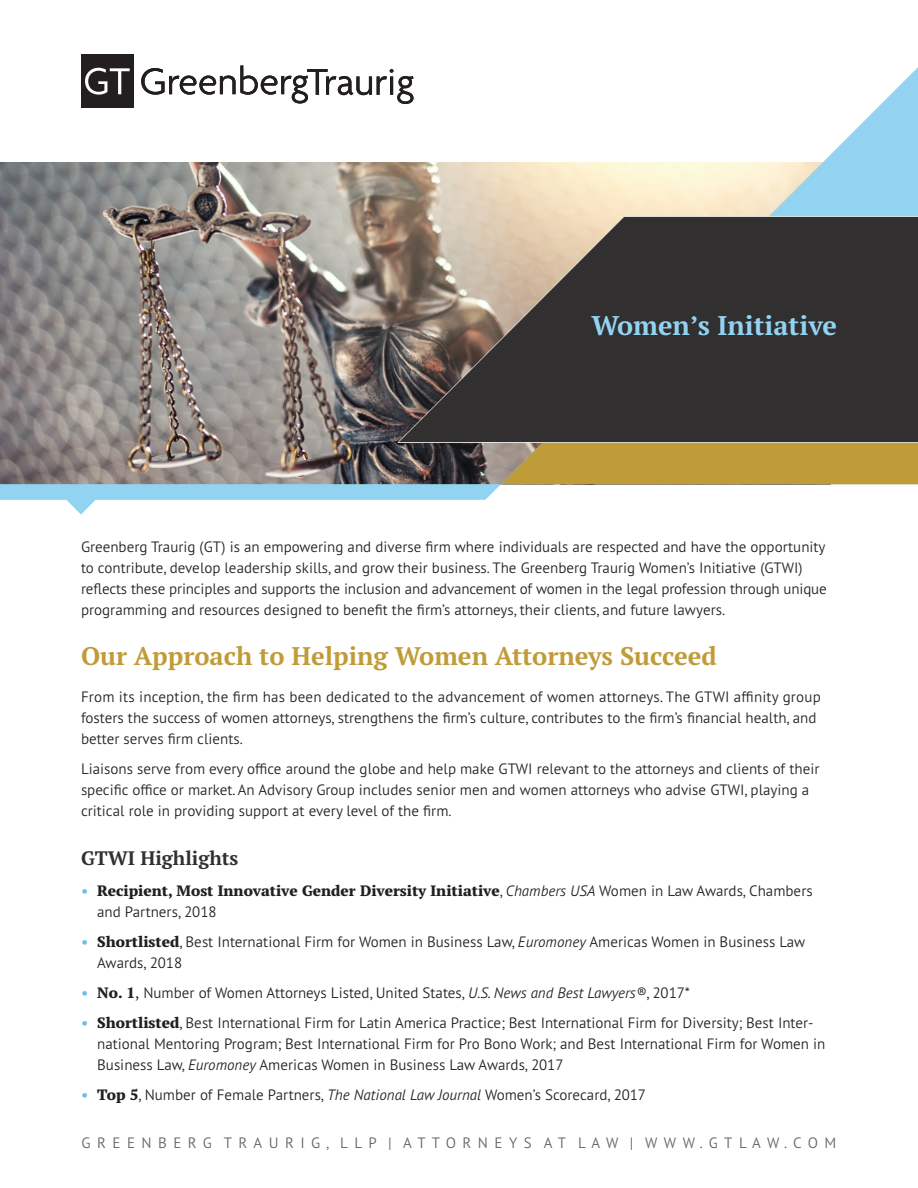
<style>
.page{position:relative;width:918px;height:1188px;background:#fff}
.page>*{position:absolute;margin:0;border:0;box-sizing:border-box;transform-origin:0 0}
.t1{font:700 27px "PT Serif Pro";color:#92d3f1}
.t2{font:700 25.5px "PT Serif Pro";color:#c09c38}
.t3{font:700 19.5px "PT Serif Pro";color:#312f30}
.t4{font:300 15px/21px "PT Sans Pro";color:#231f20}
.t5{font:800 15px "PT Serif Pro";color:#231f20}
.t6{font:300 15px "PT Sans Pro";letter-spacing:.43em;color:#636366}
.s1{font-weight:700;color:#6bc1e9}
.s2{font-family:"PT Sans Pro";font-weight:300}
.s3{font-family:"PT Sans Pro";font-weight:300;font-style:italic}
.s4{font-family:"PT Serif Pro";font-weight:700;color:#6bc1e9}
.s5{font-family:"PT Serif Pro";font-weight:800}
.s6{font-style:italic}
.s7{font-family:"PT Serif Pro";font-weight:400}
</style>
<div class="page">
<svg style="left:823px;top:67px;width:95px;height:95px"></svg>
<svg style="left:141px;top:66px;width:272px;height:38px"></svg>
<div style="left:81px;top:54px;width:52px;height:54px;background:#231f20"></div>
<svg style="left:85px;top:68px;width:45px;height:27px"></svg>
<svg style="left:0;top:162px;width:918px;height:353px;background:#858179"></svg>
<h1 class="t1" style="left:591px;top:307px;width:247px">Women’s Initiative</h1>
<p class="t4" style="left:81px;top:535px;width:747px">Greenberg Traurig (GT) is an empowering and diverse firm where individuals are respected and have the opportunity to contribute, develop leadership skills, and grow their business. The Greenberg Traurig Women’s Initiative (GTWI) reflects these principles and supports the inclusion and advancement of women in the legal profession through unique programming and resources designed to benefit the firm’s attorneys, their clients, and future lawyers.</p>
<h2 class="t2" style="left:81px;top:639px;width:637px">Our Approach to Helping Women Attorneys Succeed</h2>
<p class="t4" style="left:81px;top:686px;width:741px">From its inception, the firm has been dedicated to the advancement of women attorneys. The GTWI affinity group fosters the success of women attorneys, strengthens the firm’s culture, contributes to the firm’s financial health, and better serves firm clients.</p>
<p class="t4" style="left:81px;top:758px;width:740px">Liaisons serve from every office around the globe and help make GTWI relevant to the attorneys and clients of their specific office or market. An Advisory Group includes senior men and women attorneys who advise GTWI, playing a critical role in providing support at every level of the firm.</p>
<h3 class="t3" style="left:81px;top:845px;width:159px">GTWI Highlights</h3>
<p class="t5" style="left:81px;top:881px;width:733px"><span class="s1">•</span> Recipient, Most Innovative Gender Diversity Initiative<span class="s2">,</span> <span class="s3">Chambers USA</span> <span class="s2">Women in Law Awards, Chambers</span></p>
<p class="t4" style="left:97px;top:901px;width:121px">and Partners, 2018</p>
<p class="t4" style="left:97px;top:931px;width:710px;text-indent:-16px"><span class="s4">•</span> <span class="s5">Shortlisted</span>, Best International Firm for Women in Business Law, <span class="s6">Euromoney</span> Americas Women in Business Law<br>Awards, 2018</p>
<p class="t4" style="left:81px;top:982px;width:611px"><span class="s4">•</span> <span class="s5">No. 1</span><span class="s7">,</span> Number of Women Attorneys Listed, United States, <span class="s6">U.S. News and Best Lawyers®</span>, 2017*</p>
<p class="t4" style="left:97px;top:1012px;width:730px;text-indent:-16px"><span class="s4">•</span> <span class="s5">Shortlisted</span>, Best International Firm for Latin America Practice; Best International Firm for Diversity; Best Inter&shy;national Mentoring Program; Best International Firm for Pro Bono Work; and Best International Firm for Women in<br>Business Law, <span class="s6">Euromoney</span> Americas Women in Business Law Awards, 2017</p>
<p class="t4" style="left:81px;top:1084px;width:567px"><span class="s4">•</span> <span class="s5">Top 5</span>, Number of Female Partners, <span class="s6">The National Law Journal</span> Women’s Scorecard, 2017</p>
<p class="t6" style="left:82px;top:1132px;width:756px">GREENBERG TRAURIG, LLP | ATTORNEYS AT LAW | WWW.GTLAW.COM</p>
</div>
